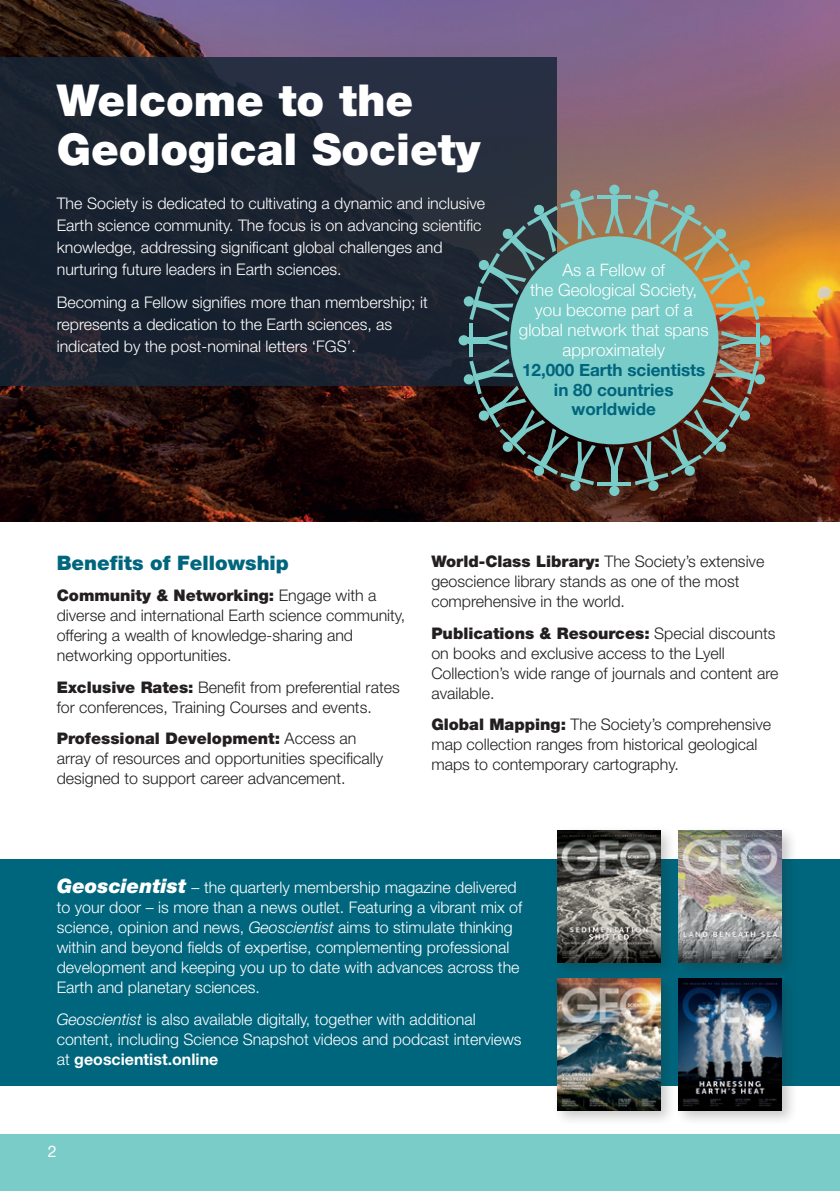
<style>
.page{position:relative;width:840px;height:1191px;background:#fff}
.page>*{position:absolute;margin:0;border:0;box-sizing:border-box;transform-origin:0 0}
.t1{font:900 44px/48px "Helvetica Neue LT Std";color:#fff}
.t2{font:900 20px "Helvetica Neue LT Std";color:#00667d}
.t3{font:300 17px/20px "Helvetica Neue";color:#fff;text-align:center}
.t4{font:700 17px/20px "Helvetica Neue";color:#00647d;text-align:center}
.t5{font:300 16px/20px "Helvetica Neue LT Std";color:#fff}
.t6{font:300 16px/20px "Helvetica Neue LT Std";color:#231f20}
.t7{font:16px "Helvetica Neue LT Std";color:#fff}
.s1{font-weight:900}
.s2{font-weight:900;font-style:italic;font-size:20px}
.s3{font-style:italic}
.s4{font-weight:700}
</style>
<div class="page">
<div style="left:0;top:859px;width:839px;height:227px;background:#00667d"></div>
<img style="left:0;top:0;width:839px;height:522px">
<div style="left:0;top:1134px;width:839px;height:57px;background:#79ccc8"></div>
<div style="left:0;top:57px;width:556px;height:329px;background:linear-gradient(to bottom,#212a3a,#19212d)"></div>
<div style="left:510px;top:236px;width:208px;height:208px;background:#79ccc8;border-radius:50%"></div>
<div style="left:609px;top:185px;width:10px;height:10px;background:#79ccc8;border-radius:50%"></div>
<div style="left:610px;top:195px;width:7px;height:18px;background:#79ccc8"></div>
<svg style="left:604px;top:213px;width:19px;height:20px"></svg>
<hr style="left:597px;top:195px;width:34px;height:3px;background:#79ccc8">
<div style="left:609px;top:486px;width:10px;height:10px;background:#79ccc8;border-radius:50%"></div>
<div style="left:610px;top:467px;width:7px;height:19px;background:#79ccc8"></div>
<svg style="left:604px;top:447px;width:19px;height:21px"></svg>
<hr style="left:597px;top:482px;width:34px;height:4px;background:#79ccc8">
<svg style="left:463px;top:189px;width:132px;height:133px"></svg>
<svg style="left:632px;top:359px;width:133px;height:132px"></svg>
<div style="left:458px;top:335px;width:10px;height:10px;background:#79ccc8;border-radius:50%"></div>
<div style="left:468px;top:337px;width:19px;height:7px;background:#79ccc8"></div>
<svg style="left:486px;top:331px;width:21px;height:19px"></svg>
<svg style="left:468px;top:323px;width:4px;height:34px"></svg>
<div style="left:759px;top:335px;width:10px;height:10px;background:#79ccc8;border-radius:50%"></div>
<div style="left:741px;top:337px;width:18px;height:7px;background:#79ccc8"></div>
<svg style="left:721px;top:331px;width:20px;height:19px"></svg>
<svg style="left:755px;top:323px;width:4px;height:34px"></svg>
<svg style="left:632px;top:189px;width:133px;height:133px"></svg>
<svg style="left:463px;top:359px;width:132px;height:132px"></svg>
<div style="left:552px;top:825px;width:245px;height:301px;background:#231f20;opacity:.25"></div>
<img style="left:557px;top:831px;width:103px;height:131px">
<img style="left:557px;top:978px;width:103px;height:132px">
<img style="left:678px;top:831px;width:103px;height:131px">
<img style="left:678px;top:978px;width:103px;height:132px">
<h1 class="t1" style="left:57px;top:77px;width:425px">Welcome to the<br>Geological Society</h1>
<p class="t5" style="left:57px;top:191px;width:429px;line-height:22px">The Society is dedicated to cultivating a dynamic and inclusive Earth science community. The focus is on advancing scientific knowledge, addressing significant global challenges and nurturing future leaders in Earth sciences.</p>
<p class="t5" style="left:57px;top:291px;width:372px;line-height:22px">Becoming a Fellow signifies more than membership; it represents a dedication to the Earth sciences, as indicated by the post-nominal letters ‘FGS’.</p>
<p class="t3" style="left:518px;top:259px;width:191px">As a Fellow of<br>the Geological Society, you become part of a global network that spans approximately</p>
<p class="t4" style="left:521px;top:360px;width:185px">12,000 Earth scientists in 80 countries worldwide</p>
<p class="t2" style="left:57px;top:551px;width:233px">Benefits of Fellowship</p>
<p class="t6" style="left:57px;top:585px;width:350px"><span class="s1">Community &amp; Networking:</span> Engage with a diverse and international Earth science community, offering a wealth of knowledge-sharing and networking opportunities.</p>
<p class="t6" style="left:57px;top:677px;width:344px"><span class="s1">Exclusive Rates:</span> Benefit from preferential rates for conferences, Training Courses and events.</p>
<p class="t6" style="left:57px;top:728px;width:328px"><span class="s1">Professional Development:</span> Access an array of resources and opportunities specifically designed to support career advancement.</p>
<p class="t6" style="left:431px;top:551px;width:334px"><span class="s1">World-Class Library:</span> The Society’s extensive geoscience library stands as one of the most comprehensive in the world.</p>
<p class="t6" style="left:431px;top:622px;width:348px"><span class="s1">Publications &amp; Resources:</span> Special discounts on books and exclusive access to the Lyell Collection’s wide range of journals and content are available.</p>
<p class="t6" style="left:431px;top:714px;width:341px"><span class="s1">Global Mapping:</span> The Society’s comprehensive map collection ranges from historical geological maps to contemporary cartography.</p>
<p class="t5" style="left:57px;top:877px;width:467px"><span class="s2">Geoscientist</span> – the quarterly membership magazine delivered to your door – is more than a news outlet. Featuring a vibrant mix of science, opinion and news, <span class="s3">Geoscientist</span> aims to stimulate thinking within and beyond fields of expertise, complementing professional development and keeping you up to date with advances across the Earth and planetary sciences.</p>
<p class="t5" style="left:57px;top:1008px;width:466px"><span class="s3">Geoscientist</span> is also available digitally, together with additional content, including Science Snapshot videos and podcast interviews at <span class="s4">geoscientist.online</span></p>
<p class="t7" style="left:48px;top:1141px;width:10px">2</p>
</div>
